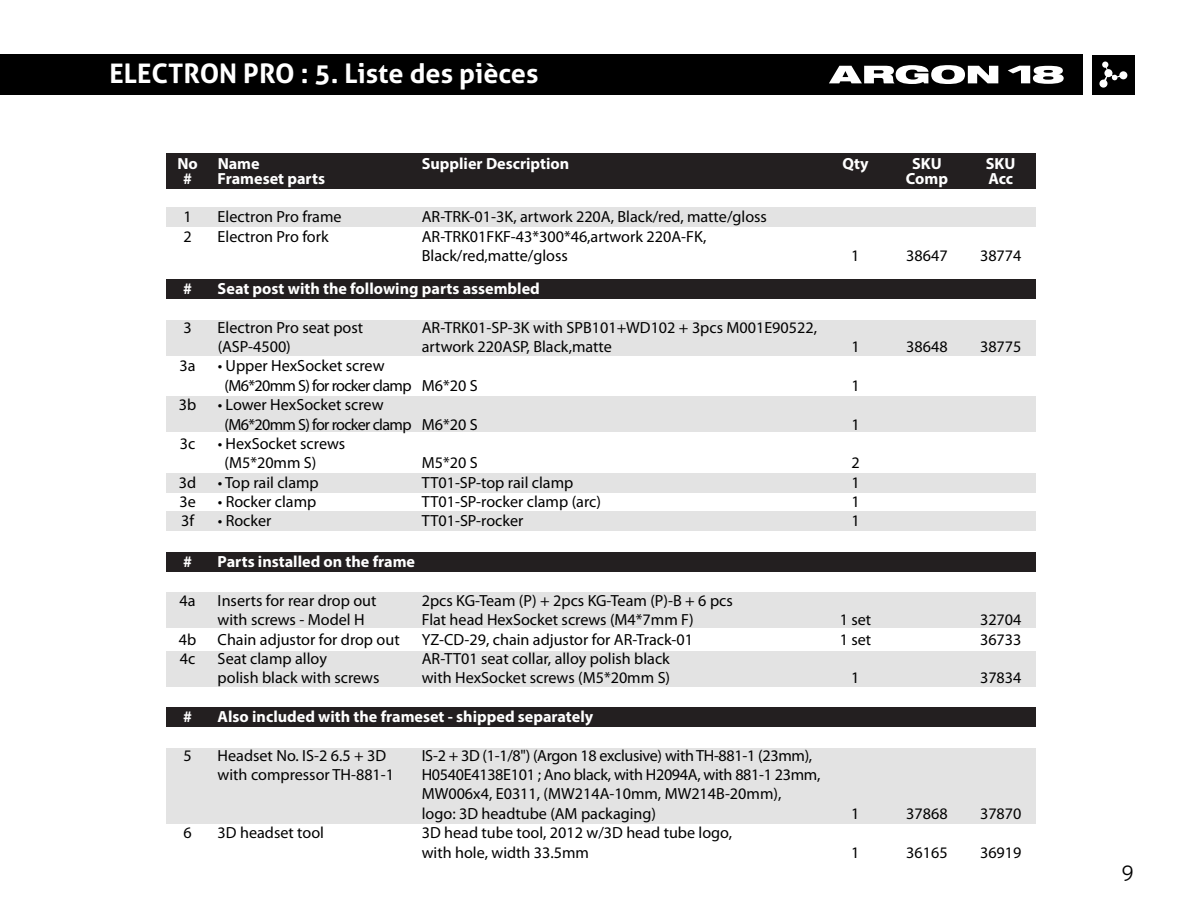
<style>
.page{position:relative;width:1188px;height:918px;background:#fff}
.page>*{position:absolute;margin:0;border:0;box-sizing:border-box;transform-origin:0 0}
.t1{font:700 27px "Aller";color:#fff}
.t2{font:300 21px "Aller";color:#000}
.t3{font:16.2px/19.4px "Myriad Pro";color:#010101}
.t4{font:16.2px/19.4px "Myriad Pro";color:#000}
.t5{font:700 16.2px "Myriad Pro";color:#fff}
.t6{font:16.2px "Myriad Pro";letter-spacing:-.02em;color:#010101}
</style>
<div class="page">
<div style="left:0;top:54px;width:1082px;height:41px;background:#000"></div>
<svg style="left:829px;top:65px;width:169px;height:19px"></svg>
<svg style="left:1008px;top:66px;width:56px;height:18px"></svg>
<div style="left:1092px;top:55px;width:43px;height:39px;background:#000"></div>
<svg style="left:1099px;top:61px;width:29px;height:27px"></svg>
<div style="left:166px;top:153px;width:870px;height:36px;background:#231f20"></div>
<div style="left:166px;top:279px;width:870px;height:20px;background:#231f20"></div>
<div style="left:166px;top:207px;width:870px;height:19px;background:#e3e3e3"></div>
<div style="left:166px;top:511px;width:870px;height:19px;background:#e3e3e3"></div>
<div style="left:166px;top:473px;width:870px;height:20px;background:#e3e3e3"></div>
<div style="left:166px;top:320px;width:870px;height:35px;background:#e3e3e3"></div>
<div style="left:166px;top:396px;width:870px;height:36px;background:#e3e3e3"></div>
<div style="left:166px;top:552px;width:870px;height:20px;background:#231f20"></div>
<div style="left:166px;top:593px;width:870px;height:35px;background:#e3e3e3"></div>
<div style="left:166px;top:651px;width:870px;height:36px;background:#e3e3e3"></div>
<div style="left:166px;top:707px;width:870px;height:20px;background:#231f20"></div>
<div style="left:166px;top:748px;width:870px;height:75px;background:#e3e3e3"></div>
<h1 class="t1" style="left:110px;top:57px;width:431px">ELECTRON PRO : 5. Liste des pièces</h1>
<p class="t5" style="left:177px;top:153px;width:84px">No Name</p>
<p class="t5" style="left:422px;top:153px;width:149px">Supplier Description</p>
<p class="t5" style="left:842px;top:153px;width:28px">Qty</p>
<p class="t5" style="left:912px;top:153px;width:31px">SKU</p>
<p class="t5" style="left:986px;top:153px;width:31px">SKU</p>
<p class="t5" style="left:183px;top:168px;width:10px">#</p>
<p class="t5" style="left:218px;top:168px;width:109px">Frameset parts</p>
<p class="t5" style="left:906px;top:168px;width:44px">Comp</p>
<p class="t5" style="left:988px;top:168px;width:26px">Acc</p>
<p class="t3" style="left:183px;top:207px;width:10px">1</p>
<p class="t3" style="left:218px;top:207px;width:125px">Electron Pro frame</p>
<p class="t3" style="left:422px;top:207px;width:347px">AR-TRK-01-3K, artwork 220A, Black/red, matte/gloss</p>
<p class="t3" style="left:183px;top:226px;width:10px">2</p>
<p class="t3" style="left:218px;top:226px;width:113px">Electron Pro fork</p>
<p class="t3" style="left:422px;top:226px;width:286px">AR-TRK01FKF-43*300*46,artwork 220A-FK,<br>Black/red,matte/gloss</p>
<p class="t3" style="left:851px;top:246px;width:10px">1</p>
<p class="t3" style="left:906px;top:246px;width:43px">38647</p>
<p class="t3" style="left:980px;top:246px;width:43px">38774</p>
<p class="t5" style="left:183px;top:278px;width:10px">#</p>
<p class="t5" style="left:218px;top:278px;width:324px">Seat post with the following parts assembled</p>
<p class="t3" style="left:183px;top:317px;width:10px">3</p>
<p class="t3" style="left:218px;top:317px;width:147px">Electron Pro seat post</p>
<p class="t3" style="left:422px;top:317px;width:397px">AR-TRK01-SP-3K with SPB101+WD102 + 3pcs M001E90522,</p>
<p class="t3" style="left:218px;top:337px;width:75px">(ASP-4500)</p>
<p class="t3" style="left:422px;top:337px;width:192px">artwork 220ASP, Black,matte</p>
<p class="t3" style="left:851px;top:337px;width:10px">1</p>
<p class="t3" style="left:906px;top:337px;width:43px">38648</p>
<p class="t3" style="left:980px;top:337px;width:43px">38775</p>
<p class="t4" style="left:180px;top:356px;width:18px">3a</p>
<p class="t4" style="left:225px;top:356px;width:255px;text-indent:-7px">• Upper HexSocket screw<br>(M6*20mm S) for rocker clamp M6*20 S</p>
<p class="t4" style="left:851px;top:375px;width:10px">1</p>
<p class="t4" style="left:179px;top:395px;width:19px">3b</p>
<p class="t4" style="left:225px;top:395px;width:255px;text-indent:-7px">• Lower HexSocket screw<br>(M6*20mm S) for rocker clamp M6*20 S</p>
<p class="t4" style="left:851px;top:414px;width:10px">1</p>
<p class="t4" style="left:180px;top:434px;width:17px">3c</p>
<p class="t4" style="left:225px;top:434px;width:122px;text-indent:-7px">• HexSocket screws (M5*20mm S)</p>
<p class="t4" style="left:422px;top:453px;width:57px">M5*20 S</p>
<p class="t4" style="left:851px;top:453px;width:10px">2</p>
<p class="t4" style="left:179px;top:472px;width:19px">3d</p>
<p class="t4" style="left:218px;top:472px;width:103px">• Top rail clamp</p>
<p class="t4" style="left:422px;top:472px;width:153px">TT01-SP-top rail clamp</p>
<p class="t4" style="left:851px;top:472px;width:10px">1</p>
<p class="t4" style="left:179px;top:492px;width:18px">3e</p>
<p class="t4" style="left:218px;top:492px;width:100px">• Rocker clamp</p>
<p class="t4" style="left:422px;top:492px;width:181px">TT01-SP-rocker clamp (arc)</p>
<p class="t4" style="left:851px;top:492px;width:10px">1</p>
<p class="t4" style="left:181px;top:511px;width:14px">3f</p>
<p class="t4" style="left:218px;top:511px;width:55px">• Rocker</p>
<p class="t4" style="left:422px;top:511px;width:103px">TT01-SP-rocker</p>
<p class="t4" style="left:851px;top:511px;width:10px">1</p>
<p class="t5" style="left:183px;top:551px;width:10px">#</p>
<p class="t5" style="left:218px;top:551px;width:199px">Parts installed on the frame</p>
<p class="t3" style="left:180px;top:590px;width:18px">4a</p>
<p class="t3" style="left:218px;top:590px;width:160px">Inserts for rear drop out</p>
<p class="t3" style="left:422px;top:590px;width:313px">2pcs KG-Team (P) + 2pcs KG-Team (P)-B + 6 pcs</p>
<p class="t3" style="left:218px;top:610px;width:149px">with screws - Model H</p>
<p class="t3" style="left:422px;top:610px;width:273px">Flat head HexSocket screws (M4*7mm F)</p>
<p class="t3" style="left:840px;top:610px;width:33px">1 set</p>
<p class="t3" style="left:980px;top:610px;width:43px">32704</p>
<p class="t3" style="left:179px;top:629px;width:19px">4b</p>
<p class="t3" style="left:218px;top:629px;width:184px">Chain adjustor for drop out</p>
<p class="t3" style="left:422px;top:629px;width:273px">YZ-CD-29, chain adjustor for AR-Track-01</p>
<p class="t3" style="left:840px;top:629px;width:33px">1 set</p>
<p class="t3" style="left:980px;top:629px;width:43px">36733</p>
<p class="t3" style="left:180px;top:649px;width:17px">4c</p>
<p class="t3" style="left:218px;top:649px;width:111px">Seat clamp alloy</p>
<p class="t3" style="left:422px;top:649px;width:250px">AR-TT01 seat collar, alloy polish black</p>
<p class="t3" style="left:218px;top:668px;width:163px">polish black with screws</p>
<p class="t3" style="left:422px;top:668px;width:250px">with HexSocket screws (M5*20mm S)</p>
<p class="t3" style="left:851px;top:668px;width:10px">1</p>
<p class="t3" style="left:980px;top:668px;width:43px">37834</p>
<p class="t5" style="left:183px;top:706px;width:10px">#</p>
<p class="t5" style="left:218px;top:706px;width:377px">Also included with the frameset - shipped separately</p>
<p class="t3" style="left:183px;top:745px;width:10px">5</p>
<p class="t3" style="left:218px;top:745px;width:170px">Headset No. IS-2 6.5 + 3D</p>
<p class="t6" style="left:422px;top:745px;width:392px">IS-2 + 3D (1-1/8") (Argon 18 exclusive) with TH-881-1 (23mm),</p>
<p class="t3" style="left:218px;top:765px;width:178px">with compressor TH-881-1</p>
<p class="t3" style="left:422px;top:765px;width:400px">H0540E4138E101 ; Ano black, with H2094A, with 881-1 23mm,<br>MW006x4, E0311, (MW214A-10mm, MW214B-20mm),<br>logo: 3D headtube (AM packaging)</p>
<p class="t3" style="left:851px;top:803px;width:10px">1</p>
<p class="t3" style="left:906px;top:803px;width:43px">37868</p>
<p class="t3" style="left:980px;top:803px;width:43px">37870</p>
<p class="t3" style="left:183px;top:823px;width:10px">6</p>
<p class="t3" style="left:218px;top:823px;width:108px">3D headset tool</p>
<p class="t3" style="left:422px;top:823px;width:312px">3D head tube tool, 2012 w/3D head tube logo, with hole, width 33.5mm</p>
<p class="t3" style="left:851px;top:842px;width:10px">1</p>
<p class="t3" style="left:906px;top:842px;width:43px">36165</p>
<p class="t3" style="left:980px;top:842px;width:43px">36919</p>
<p class="t2" style="left:1121px;top:859px;width:14px">9</p>
</div>
